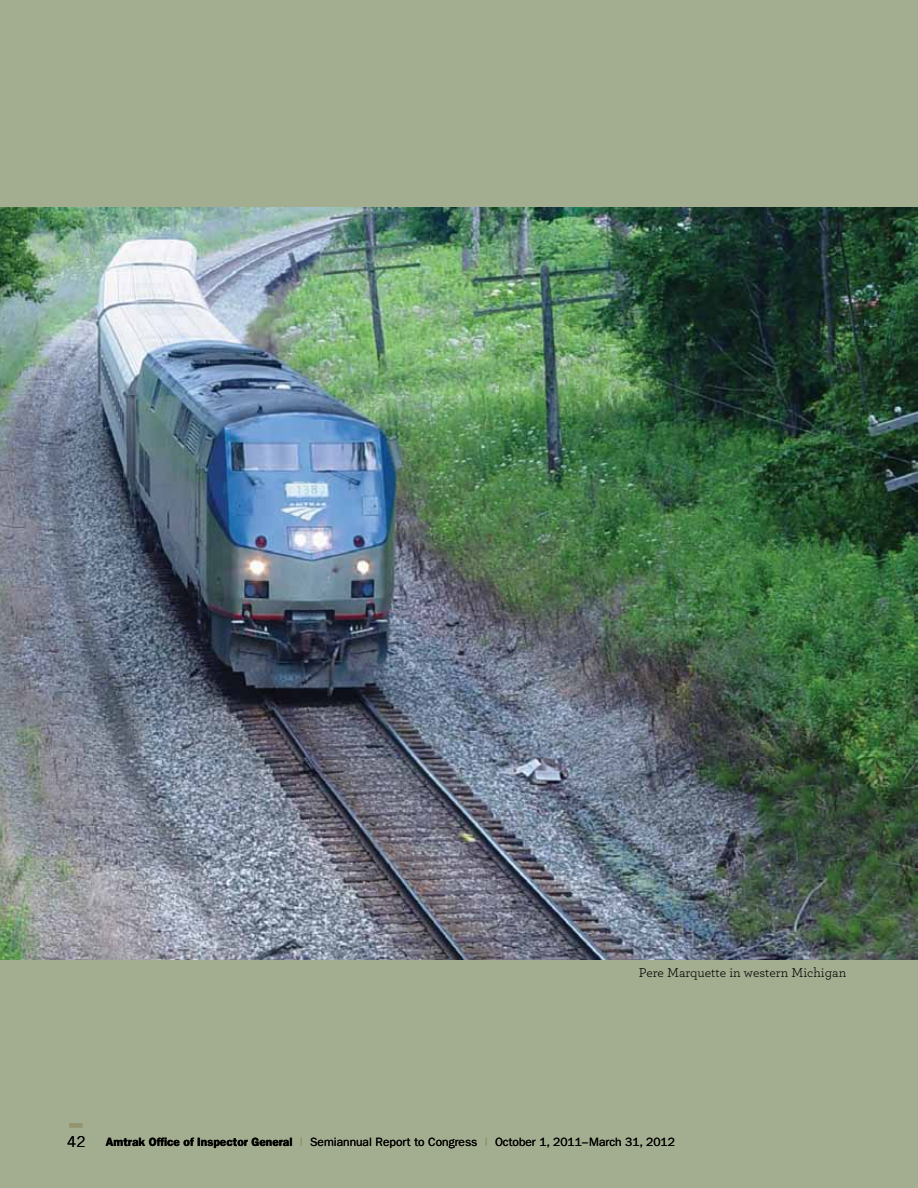
<style>
.page{position:relative;width:918px;height:1188px;background:#a3ad8f}
.page>*{position:absolute;margin:0;border:0;box-sizing:border-box;transform-origin:0 0}
.t1{font:15px "Trade Gothic LT Std";color:#000}
.t2{font:13.5px "Archer";color:#000}
.t3{font:12px "ITC Franklin Gothic Std";color:#000}
.t4{font:600 12px "ITC Franklin Gothic Std";color:#000}
.s1{font-weight:400;color:#94946f}
.s2{color:#94946f}
</style>
<div class="page">
<div style="left:69px;top:1123px;width:13px;height:5px;background:#94946f"></div>
<img style="left:0;top:207px;width:918px;height:753px">
<p class="t2" style="left:639px;top:963px;width:209px">Pere Marquette in western Michigan</p>
<p class="t1" style="left:67px;top:1133px;width:20px">42</p>
<p class="t4" style="left:106px;top:1135px;width:199px">Amtrak Office of Inspector General <span class="s1">I</span></p>
<p class="t3" style="left:310px;top:1136px;width:179px">Semiannual Report to Congress <span class="s2">I</span></p>
<p class="t3" style="left:495px;top:1136px;width:181px">October 1, 2011–March 31, 2012</p>
</div>
